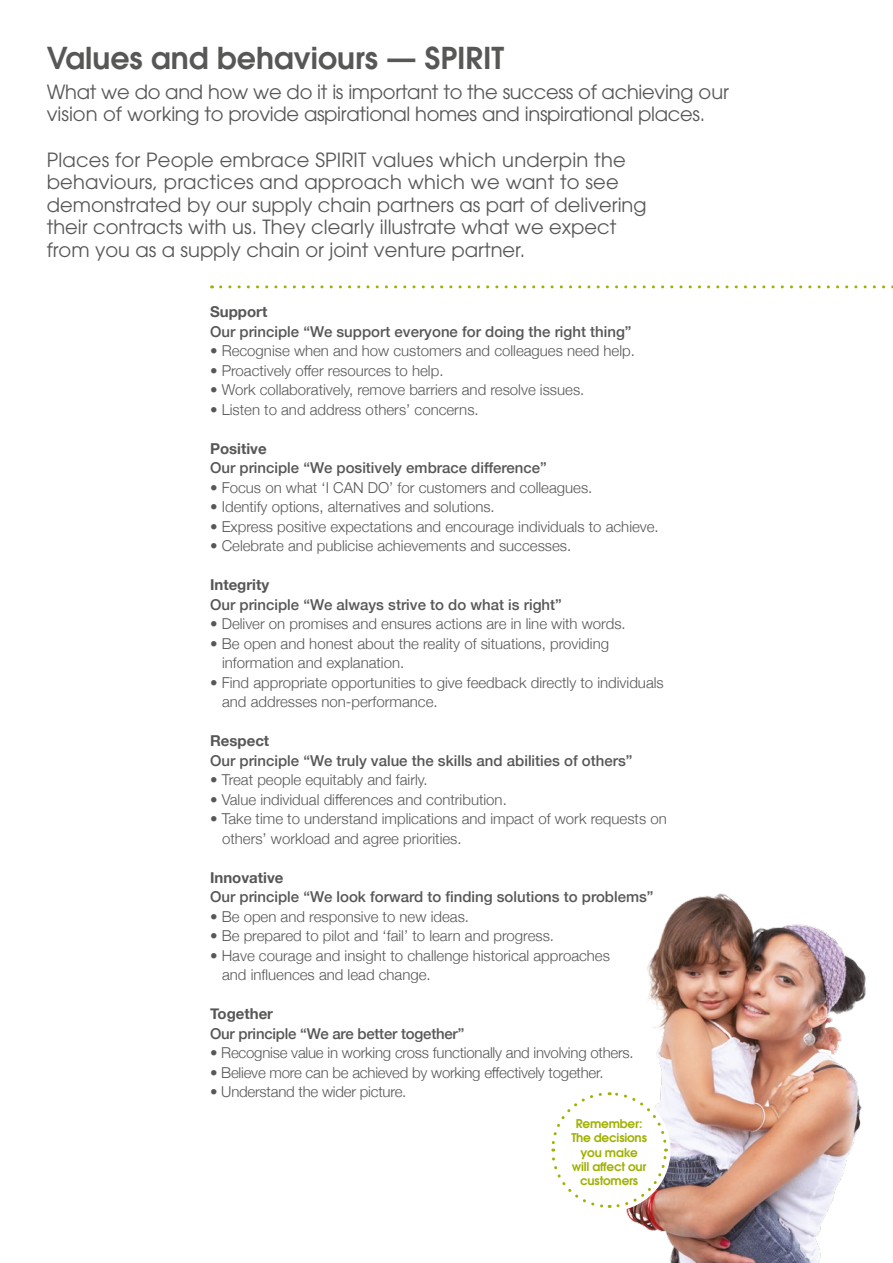
<style>
.page{position:relative;width:893px;height:1263px;background:#fff}
.page>*{position:absolute;margin:0;border:0;box-sizing:border-box;transform-origin:0 0}
.t1{font:600 30px "ITC Avant Garde Std";color:#575756}
.t2{font:19.5px/22.5px "ITC Avant Garde Std";color:#575756}
.t3{font:300 15px/19.5px "Helvetica Neue";color:#575756}
.t4{font:500 15px "Helvetica Neue";color:#575756}
.t5{font:700 15px "Helvetica Neue";color:#575756}
.t6{font:600 12px/14.4px "ITC Avant Garde Std";letter-spacing:-.015em;color:#a0b101;text-align:center}
</style>
<div class="page">
<svg style="left:221px;top:285px;width:672px;height:3px"></svg>
<img style="left:626px;top:893px;width:240px;height:370px">
<svg style="left:551px;top:1091px;width:117px;height:118px"></svg>
<h1 class="t1" style="left:47px;top:38px;width:459px">Values and behaviours — SPIRIT</h1>
<h2 class="t2" style="left:47px;top:80px;width:684px">What we do and how we do it is important to the success of achieving our vision of working to provide aspirational homes and inspirational places.</h2>
<p class="t2" style="left:47px;top:148px;width:601px">Places for People embrace SPIRIT values which underpin the behaviours, practices and approach which we want to see demonstrated by our supply chain partners as part of delivering their contracts with us. They clearly illustrate what we expect from you as a supply chain or joint venture partner.</p>
<p class="t5" style="left:210px;top:300px;width:59px">Support</p>
<p class="t4" style="left:210px;top:319px;width:423px">Our principle “We support everyone for doing the right thing”</p>
<p class="t3" style="left:210px;top:340px;width:426px">• Recognise when and how customers and colleagues need help.</p>
<p class="t3" style="left:210px;top:359px;width:235px">• Proactively offer resources to help.</p>
<p class="t3" style="left:210px;top:379px;width:376px">• Work collaboratively, remove barriers and resolve issues.</p>
<p class="t3" style="left:210px;top:398px;width:270px">• Listen to and address others’ concerns.</p>
<p class="t5" style="left:210px;top:436px;width:58px">Positive</p>
<p class="t4" style="left:210px;top:456px;width:338px">Our principle “We positively embrace difference”</p>
<p class="t3" style="left:210px;top:476px;width:384px">• Focus on what ‘I CAN DO’ for customers and colleagues.</p>
<p class="t3" style="left:210px;top:496px;width:286px">• Identify options, alternatives and solutions.</p>
<p class="t3" style="left:210px;top:515px;width:450px">• Express positive expectations and encourage individuals to achieve.</p>
<p class="t3" style="left:210px;top:535px;width:363px">• Celebrate and publicise achievements and successes.</p>
<p class="t5" style="left:210px;top:573px;width:61px">Integrity</p>
<p class="t4" style="left:210px;top:592px;width:353px">Our principle “We always strive to do what is right”</p>
<p class="t3" style="left:210px;top:613px;width:417px">• Deliver on promises and ensures actions are in line with words.</p>
<p class="t3" style="left:222px;top:632px;width:388px;text-indent:-12px">• Be open and honest about the reality of situations, providing information and explanation.</p>
<p class="t3" style="left:222px;top:671px;width:443px;text-indent:-12px">• Find appropriate opportunities to give feedback directly to individuals and addresses non-performance.</p>
<p class="t5" style="left:210px;top:729px;width:61px">Respect</p>
<p class="t4" style="left:210px;top:748px;width:424px">Our principle “We truly value the skills and abilities of others”</p>
<p class="t3" style="left:210px;top:769px;width:219px">• Treat people equitably and fairly.</p>
<p class="t3" style="left:210px;top:788px;width:298px">• Value individual differences and contribution.</p>
<p class="t3" style="left:222px;top:808px;width:446px;text-indent:-12px">• Take time to understand implications and impact of work requests on others’ workload and agree priorities.</p>
<p class="t5" style="left:210px;top:865px;width:75px">Innovative</p>
<p class="t4" style="left:210px;top:885px;width:445px">Our principle “We look forward to finding solutions to problems”</p>
<p class="t3" style="left:210px;top:905px;width:260px">• Be open and responsive to new ideas.</p>
<p class="t3" style="left:210px;top:925px;width:346px">• Be prepared to pilot and ‘fail’ to learn and progress.</p>
<p class="t3" style="left:222px;top:944px;width:389px;text-indent:-12px">• Have courage and insight to challenge historical approaches and influences and lead change.</p>
<p class="t5" style="left:210px;top:1002px;width:65px">Together</p>
<p class="t4" style="left:210px;top:1021px;width:256px">Our principle “We are better together”</p>
<p class="t3" style="left:210px;top:1042px;width:425px">• Recognise value in working cross functionally and involving others.</p>
<p class="t3" style="left:210px;top:1061px;width:395px">• Believe more can be achieved by working effectively together.</p>
<p class="t3" style="left:210px;top:1081px;width:198px">• Understand the wider picture.</p>
<p class="t6" style="left:571px;top:1116px;width:77px">Remember:<br>The decisions you make will affect our customers</p>
</div>
